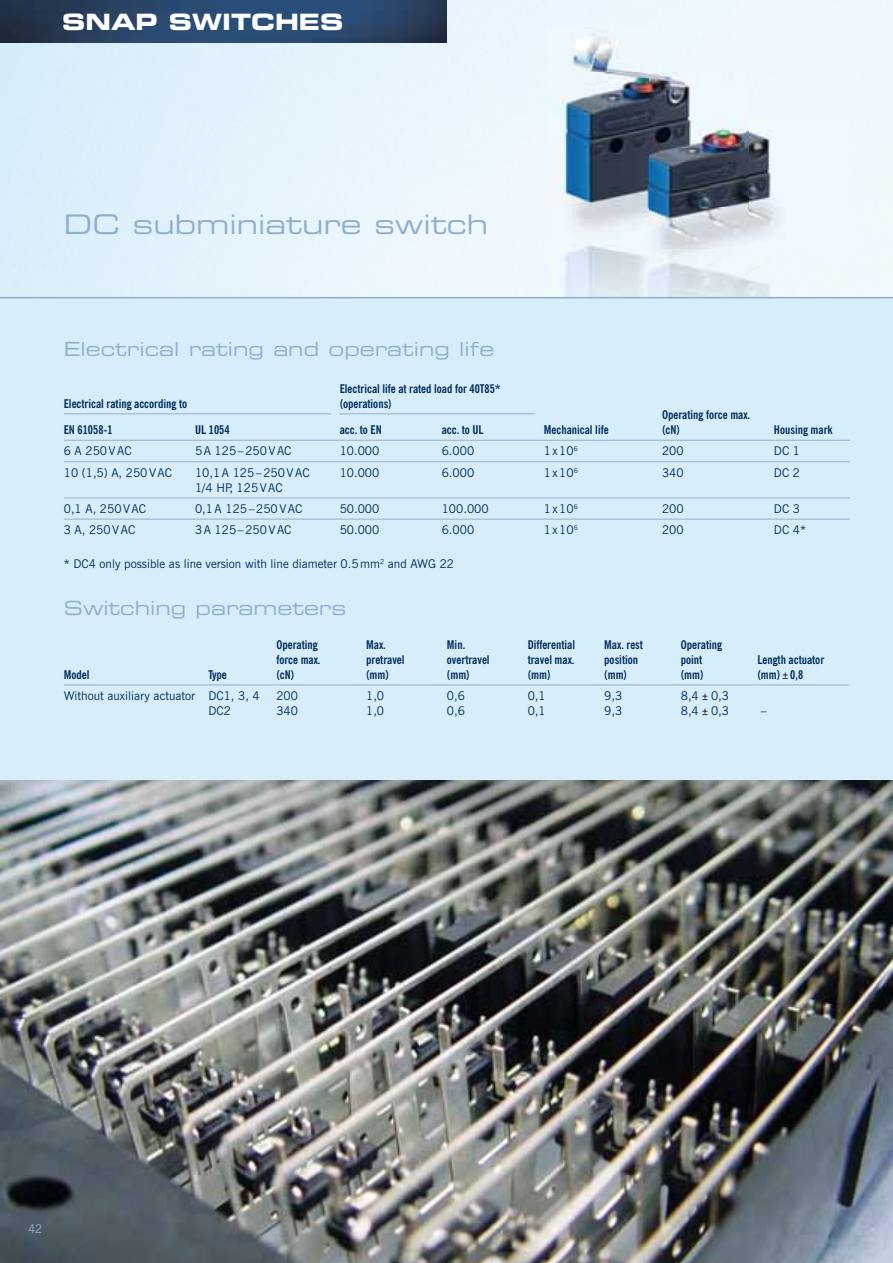
<style>
.page{position:relative;width:893px;height:1263px;background:#d8edfa}
.page>*{position:absolute;margin:0;border:0;box-sizing:border-box;transform-origin:0 0}
.t1{font:27px "Eurostile Extended Two";color:#90afce}
.t2{font:22.5px "Eurostile Bold Extended Two";color:#fff}
.t3{font:19.5px "Eurostile Extended Two";color:#90afce}
.t4{font:12px/15px "News Gothic BT";color:#002d5c}
.t5{font:700 condensed 12px/15px "News Gothic BT";color:#002d5c}
.t6{font:12px "News Gothic BT";color:#90afce}
</style>
<div class="page">
<img style="left:118px;top:0;width:775px;height:297px">
<img style="left:0;top:0;width:446px;height:43px">
<hr style="left:64px;top:684px;width:212px;height:1px;background:#90afce">
<hr style="left:757px;top:684px;width:91px;height:1px;background:#90afce">
<hr style="left:276px;top:684px;width:481px;height:1px;background:#90afce">
<svg style="left:783px;top:672px;width:5px;height:7px"></svg>
<svg style="left:702px;top:694px;width:5px;height:6px"></svg>
<svg style="left:702px;top:709px;width:5px;height:6px"></svg>
<hr style="left:64px;top:461px;width:786px;height:1px;background:#90afce">
<hr style="left:64px;top:498px;width:786px;height:1px;background:#90afce">
<hr style="left:64px;top:519px;width:786px;height:1px;background:#90afce">
<hr style="left:64px;top:440px;width:276px;height:1px;background:#90afce">
<hr style="left:544px;top:440px;width:306px;height:1px;background:#90afce">
<hr style="left:340px;top:440px;width:204px;height:1px;background:#90afce">
<hr style="left:64px;top:413px;width:267px;height:1px;background:#90afce">
<hr style="left:340px;top:413px;width:195px;height:1px;background:#90afce">
<img style="left:0;top:780px;width:893px;height:483px">
<img style="left:548px;top:28px;width:302px;height:269px">
<hr style="left:0;top:297px;width:893px;height:1px;background:#90afce">
<h2 class="t2" style="left:62px;top:14px;width:283px">SNAP SWITCHES</h2>
<h1 class="t1" style="left:64px;top:214px;width:426px">DC subminiature switch</h1>
<h3 class="t3" style="left:64px;top:341px;width:432px">Electrical rating and operating life</h3>
<p class="t5" style="left:64px;top:397px;width:125px">Electrical rating according to</p>
<p class="t5" style="left:340px;top:382px;width:163px">Electrical life at rated load for 40T85* (operations)</p>
<p class="t5" style="left:662px;top:408px;width:90px">Operating force max.</p>
<p class="t5" style="left:64px;top:423px;width:50px">EN 61058-1</p>
<p class="t5" style="left:195px;top:423px;width:36px">UL 1054</p>
<p class="t5" style="left:340px;top:423px;width:44px">acc. to EN</p>
<p class="t5" style="left:442px;top:423px;width:44px">acc. to UL</p>
<p class="t5" style="left:662px;top:423px;width:19px">(cN)</p>
<p class="t5" style="left:774px;top:423px;width:60px">Housing mark</p>
<p class="t4" style="left:64px;top:445px;width:69px">6 A 250 V AC</p>
<p class="t4" style="left:195px;top:445px;width:98px">5 A 125 – 250 V AC</p>
<p class="t4" style="left:340px;top:445px;width:41px">10.000</p>
<p class="t4" style="left:442px;top:445px;width:34px">6.000</p>
<p class="t4" style="left:544px;top:445px;width:36px">1 x 10<sup>6</sup></p>
<p class="t4" style="left:662px;top:445px;width:23px">200</p>
<p class="t4" style="left:774px;top:445px;width:28px">DC 1</p>
<p class="t4" style="left:64px;top:466px;width:110px">10 (1,5) A, 250 V AC</p>
<p class="t4" style="left:195px;top:466px;width:116px">10,1 A 125 – 250 V AC<br>1/4 HP, 125 V AC</p>
<p class="t4" style="left:340px;top:466px;width:41px">10.000</p>
<p class="t4" style="left:442px;top:466px;width:34px">6.000</p>
<p class="t4" style="left:544px;top:466px;width:36px">1 x 10<sup>6</sup></p>
<p class="t4" style="left:662px;top:466px;width:23px">340</p>
<p class="t4" style="left:774px;top:466px;width:28px">DC 2</p>
<p class="t4" style="left:64px;top:502px;width:84px">0,1 A, 250 V AC</p>
<p class="t4" style="left:195px;top:502px;width:109px">0,1 A 125 – 250 V AC</p>
<p class="t4" style="left:340px;top:502px;width:41px">50.000</p>
<p class="t4" style="left:442px;top:502px;width:48px">100.000</p>
<p class="t4" style="left:544px;top:502px;width:36px">1 x 10<sup>6</sup></p>
<p class="t4" style="left:662px;top:502px;width:23px">200</p>
<p class="t4" style="left:774px;top:502px;width:28px">DC 3</p>
<p class="t4" style="left:64px;top:523px;width:73px">3 A, 250 V AC</p>
<p class="t4" style="left:195px;top:523px;width:98px">3 A 125 – 250 V AC</p>
<p class="t4" style="left:340px;top:523px;width:41px">50.000</p>
<p class="t4" style="left:442px;top:523px;width:34px">6.000</p>
<p class="t4" style="left:544px;top:523px;width:36px">1 x 10<sup>6</sup></p>
<p class="t4" style="left:662px;top:523px;width:23px">200</p>
<p class="t4" style="left:774px;top:523px;width:34px">DC 4*</p>
<p class="t4" style="left:64px;top:557px;width:392px">* DC4 only possible as line version with line diameter 0.5 mm<sup>2</sup> and AWG 22</p>
<p class="t5" style="left:544px;top:423px;width:66px">Mechanical life</p>
<h3 class="t3" style="left:64px;top:601px;width:284px">Switching parameters</h3>
<p class="t5" style="left:64px;top:668px;width:27px">Model</p>
<p class="t5" style="left:208px;top:668px;width:20px">Type</p>
<p class="t5" style="left:276px;top:638px;width:46px">Operating force max. (cN)</p>
<p class="t5" style="left:366px;top:638px;width:40px">Max. pretravel (mm)</p>
<p class="t5" style="left:447px;top:638px;width:44px">Min. overtravel (mm)</p>
<p class="t5" style="left:528px;top:638px;width:49px;text-align:justify">Differential travel max. (mm)</p>
<p class="t5" style="left:604px;top:638px;width:40px">Max. rest position (mm)</p>
<p class="t5" style="left:681px;top:638px;width:43px">Operating point (mm)</p>
<p class="t4" style="left:208px;top:689px;width:53px;text-indent:-145px">Without auxiliary actuator DC1, 3, 4<br>DC2</p>
<p class="t4" style="left:276px;top:689px;width:23px">200<br>340</p>
<p class="t4" style="left:366px;top:689px;width:20px">1,0<br>1,0</p>
<p class="t4" style="left:447px;top:689px;width:20px">0,6<br>0,6</p>
<p class="t4" style="left:528px;top:689px;width:20px">0,1<br>0,1</p>
<p class="t4" style="left:604px;top:689px;width:20px">9,3<br>9,3</p>
<p class="t4" style="left:681px;top:689px;width:50px">8,4 0,3<br>8,4 0,3</p>
<p class="t5" style="left:757px;top:653px;width:68px">Length actuator (mm) 0,8</p>
<p class="t4" style="left:761px;top:704px;width:7px">–</p>
<p class="t6" style="left:28px;top:1224px;width:16px">42</p>
</div>
